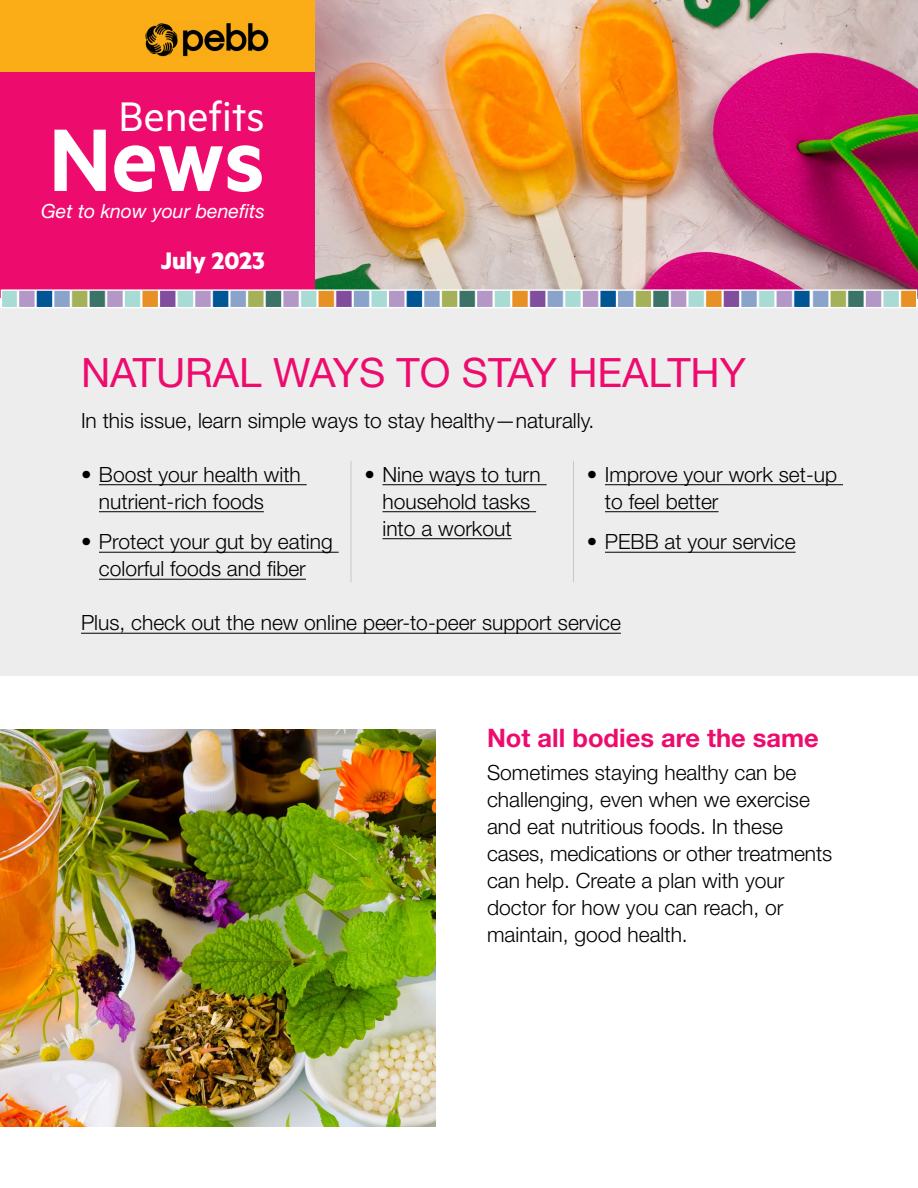
<style>
.page{position:relative;width:918px;height:1188px;background:#fff}
.page>*{position:absolute;margin:0;border:0;box-sizing:border-box;transform-origin:0 0}
.t1{font:600 99.9px "Metric";color:#fff}
.t2{font:46.5px "Metric";color:#fff}
.t3{font:40.5px "Helvetica Neue LT Std";color:#ed0c6d}
.t4{font:700 27px "Metric";color:#fff}
.t5{font:700 25.5px "Helvetica Neue LT Std";color:#ed0c6d}
.t6{font:300 21px/27px "Helvetica Neue LT Std";color:#000}
.t7{font:italic 19.5px "Helvetica Neue LT Std";color:#fff}
</style>
<div class="page">
<div style="left:0;top:308px;width:917px;height:368px;background:#ededee"></div>
<hr style="left:81px;top:633px;width:540px;height:1px;background:#000">
<hr style="left:351px;top:461px;width:1px;height:121px;background:#c7c8ca">
<hr style="left:573px;top:461px;width:1px;height:121px;background:#c7c8ca">
<hr style="left:99px;top:484px;width:208px;height:1px;background:#000">
<hr style="left:99px;top:511px;width:165px;height:1px;background:#000">
<hr style="left:99px;top:552px;width:240px;height:1px;background:#000">
<hr style="left:99px;top:579px;width:207px;height:1px;background:#000">
<hr style="left:382px;top:484px;width:165px;height:1px;background:#000">
<hr style="left:382px;top:511px;width:154px;height:1px;background:#000">
<hr style="left:382px;top:538px;width:130px;height:1px;background:#000">
<hr style="left:605px;top:484px;width:238px;height:1px;background:#000">
<hr style="left:605px;top:511px;width:114px;height:1px;background:#000">
<hr style="left:605px;top:552px;width:191px;height:1px;background:#000">
<img style="left:314px;top:0;width:604px;height:298px">
<div style="left:0;top:0;width:314px;height:298px;background:#ed0c6d"></div>
<div style="left:0;top:0;width:314px;height:71px;background:#fbad18"></div>
<img style="left:3px;top:291px;width:912px;height:15px">
<div style="left:1px;top:289px;width:916px;height:19px;border:1px solid #fff"></div>
<img style="left:146px;top:23px;width:122px;height:34px">
<img style="left:0;top:729px;width:435px;height:397px">
<h2 class="t2" style="left:118px;top:89px;width:148px">Benefits</h2>
<h1 class="t1" style="left:49px;top:100px;width:218px">News</h1>
<p class="t7" style="left:41px;top:200px;width:225px">Get to know your benefits</p>
<p class="t4" style="left:161px;top:244px;width:105px">July 2023</p>
<h3 class="t3" style="left:81px;top:349px;width:667px">NATURAL WAYS TO STAY HEALTHY</h3>
<p class="t6" style="left:81px;top:406px;width:515px">In this issue, learn simple ways to stay healthy—naturally.</p>
<p class="t6" style="left:99px;top:460px;width:203px;text-indent:-18px">• Boost your health with nutrient-rich foods</p>
<p class="t6" style="left:81px;top:528px;width:253px;text-align:center">• Protect your gut by eating colorful foods and fiber</p>
<p class="t6" style="left:364px;top:460px;width:178px;text-align:center">• Nine ways to turn household tasks into a workout</p>
<p class="t6" style="left:605px;top:460px;width:234px;text-indent:-18px">• Improve your work set-up to feel better</p>
<p class="t6" style="left:587px;top:528px;width:210px">• PEBB at your service</p>
<p class="t6" style="left:81px;top:609px;width:541px">Plus, check out the new online peer-to-peer support service</p>
<p class="t5" style="left:487px;top:722px;width:333px">Not all bodies are the same</p>
<p class="t6" style="left:487px;top:758px;width:347px">Sometimes staying healthy can be challenging, even when we exercise and eat nutritious foods. In these cases, medications or other treatments can help. Create a plan with your doctor for how you can reach, or maintain, good health.</p>
</div>
